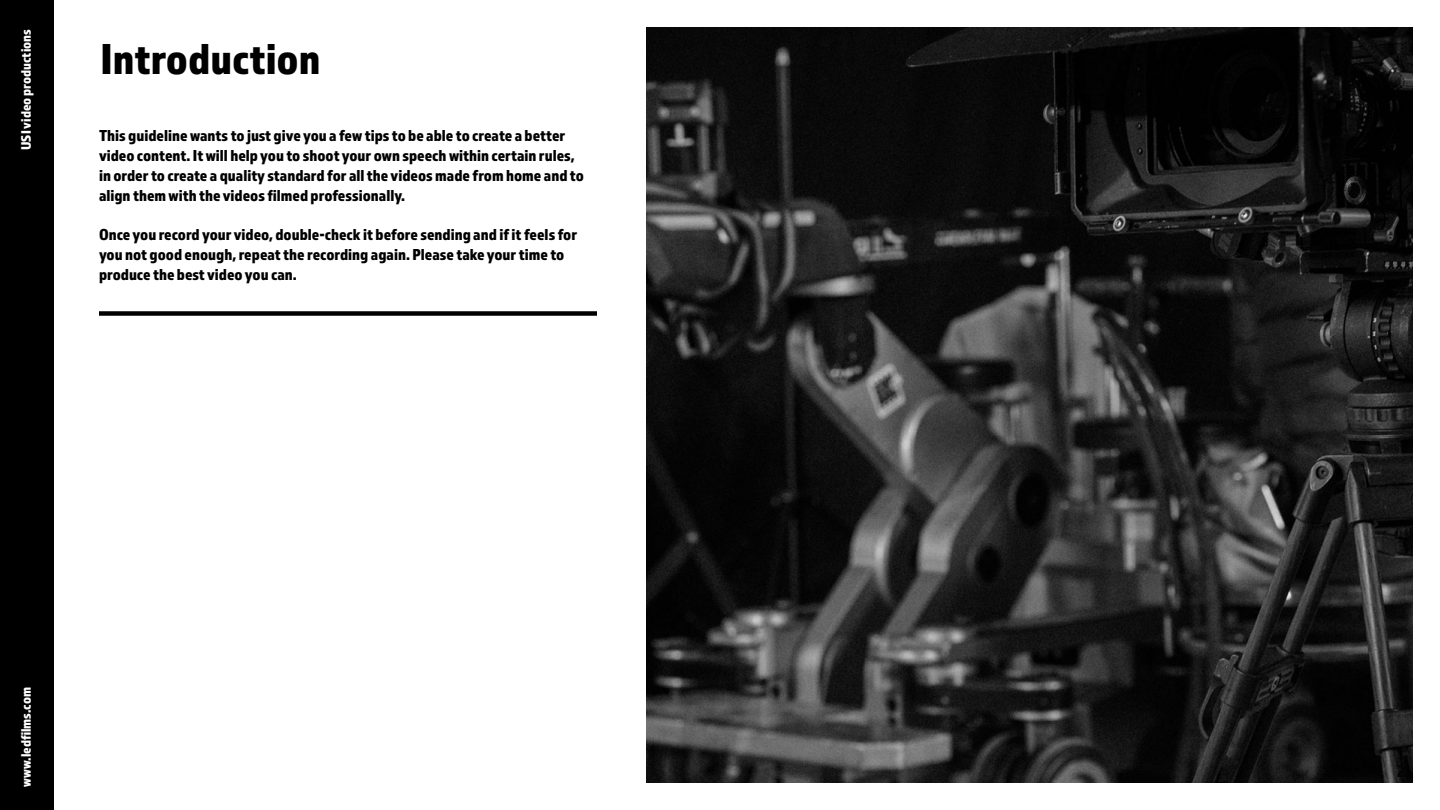
<style>
.page{position:relative;width:1440px;height:810px;background:#fff}
.page>*{position:absolute;margin:0;border:0;box-sizing:border-box;transform-origin:0 0}
.t1{font:45px "Almaq Refined";color:#000}
.t2{font:16.5px/19.8px "Almaq Refined";color:#000}
.t3{font:14.25px "Almaq Refined";color:#fff}
</style>
<div class="page">
<div style="left:99px;top:311px;width:498px;height:5px;background:#000"></div>
<img style="left:646px;top:27px;width:767px;height:756px">
<div style="left:0;top:0;width:54px;height:810px;background:#000"></div>
<p class="t3" style="left:18px;top:150px;width:122px;rotate:-90deg">USI video productions</p>
<p class="t1" style="left:100px;top:32px;width:222px">Introduction</p>
<p class="t2" style="left:99px;top:125px;width:486px">This guideline wants to just give you a few tips to be able to create a better video content. It will help you to shoot your own speech within certain rules, in order to create a quality standard for all the videos made from home and to align them with the videos filmed professionally.</p>
<p class="t2" style="left:99px;top:224px;width:480px">Once you record your video, double-check it before sending and if it feels for you not good enough, repeat the recording again. Please take your time to produce the best video you can.</p>
<p class="t3" style="left:18px;top:787px;width:101px;rotate:-90deg">www.ledfilms.com</p>
</div>
